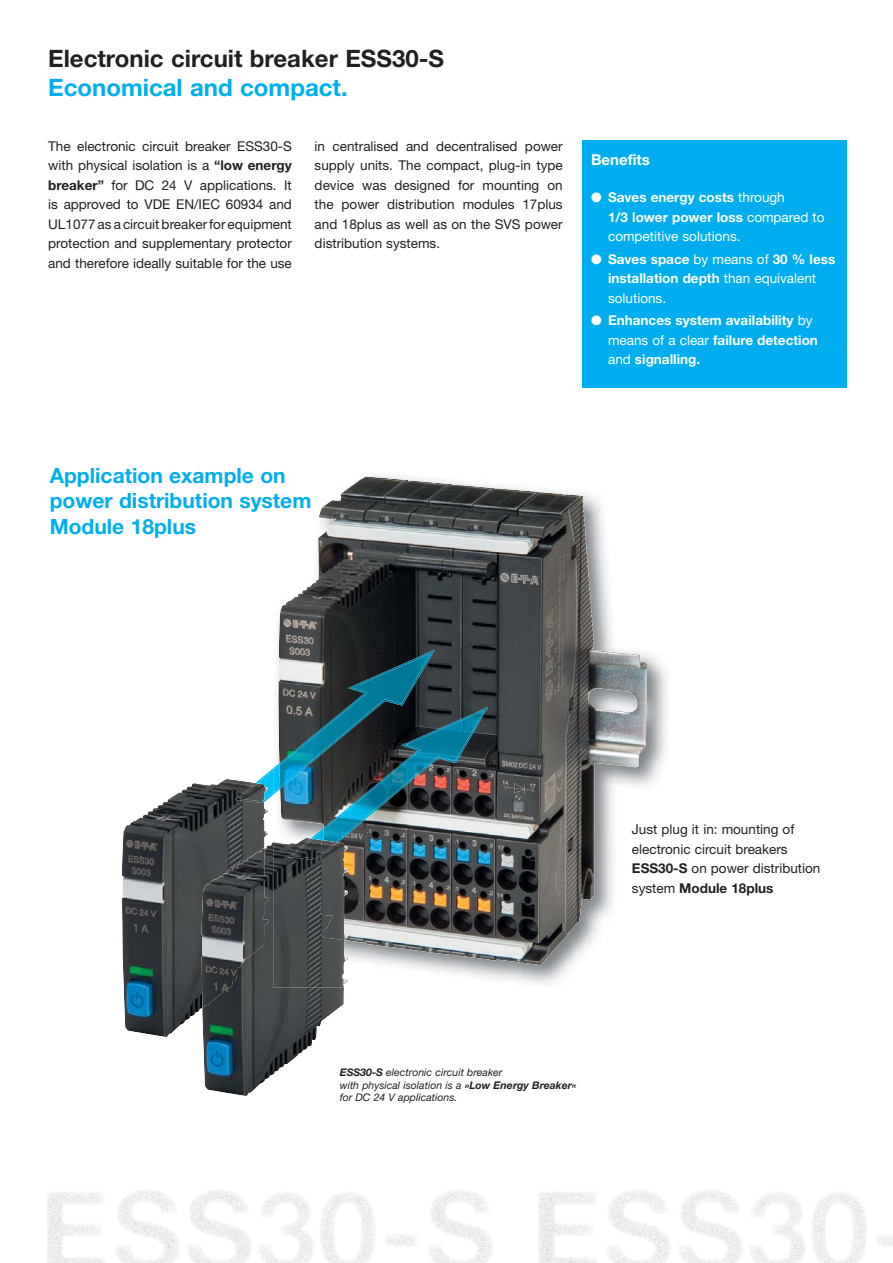
<style>
.page{position:relative;width:893px;height:1263px;background:#fff}
.page>*{position:absolute;margin:0;border:0;box-sizing:border-box;transform-origin:0 0}
.t1{font:700 24px "Helvetica Neue LT";color:#231f20}
.t2{font:700 24px "Helvetica Neue LT";color:#00aeef}
.t3{font:700 21px/25.2px "Helvetica Neue LT";color:#00aeef}
.t4{font:700 15px "Helvetica Neue LT";color:#fff}
.t5{font:13.5px/19.5px "Helvetica Neue LT";color:#231f20;text-align:justify}
.t6{font:700 13.5px/19.5px "Helvetica Neue LT";color:#fff}
.t7{font:13.5px/19.5px "Helvetica Neue LT";color:#fff}
.t8{font:italic 10.5px/12.6px "Helvetica Neue LT";color:#231f20}
.s1{font-weight:700}
.s2{font-weight:400}
</style>
<div class="page">
<img style="left:47px;top:1190px;width:846px;height:73px">
<img style="left:540px;top:492px;width:63px;height:31px">
<img style="left:571px;top:523px;width:96px;height:443px">
<img style="left:522px;top:929px;width:49px;height:55px">
<img style="left:632px;top:825px;width:35px;height:12px">
<img style="left:632px;top:844px;width:35px;height:10px">
<img style="left:633px;top:863px;width:34px;height:11px">
<img style="left:632px;top:884px;width:35px;height:12px">
<img style="left:278px;top:477px;width:262px;height:488px">
<svg style="left:260px;top:768px;width:13px;height:31px"></svg>
<img style="left:273px;top:763px;width:7px;height:32px">
<img style="left:279px;top:650px;width:156px;height:139px">
<img style="left:324px;top:707px;width:164px;height:135px">
<img style="left:122px;top:779px;width:146px;height:258px">
<img style="left:264px;top:783px;width:4px;height:18px">
<img style="left:235px;top:783px;width:29px;height:20px">
<img style="left:202px;top:842px;width:142px;height:254px">
<img style="left:273px;top:838px;width:75px;height:149px">
<img style="left:321px;top:842px;width:27px;height:98px">
<img style="left:321px;top:840px;width:15px;height:2px">
<img style="left:288px;top:838px;width:33px;height:22px">
<img style="left:321px;top:842px;width:17px;height:15px">
<img style="left:201px;top:848px;width:68px;height:160px">
<svg style="left:311px;top:828px;width:13px;height:13px"></svg>
<div style="left:582px;top:140px;width:265px;height:248px;background:#00aeef"></div>
<h1 class="t1" style="left:48px;top:50px;width:397px">Electronic circuit breaker ESS30-S</h1>
<h1 class="t2" style="left:48px;top:79px;width:301px">Economical and compact.</h1>
<p class="t5" style="left:48px;top:138px;width:245px">The electronic circuit breaker ESS30-S with physical isolation is a <span class="s1">“low energy breaker”</span> for DC 24 V applications. It is approved to VDE EN/IEC 60934 and UL1077 as a circuit breaker for equipment protection and supplementary protector and therefore ideally suitable for the use</p>
<p class="t5" style="left:315px;top:138px;width:250px">in centralised and decentralised power supply units. The compact, plug-in type device was designed for mounting on the power distribution modules 17plus and 18plus as well as on the SVS power distribution systems.</p>
<p class="t4" style="left:591px;top:154px;width:60px">Benefits</p>
<p class="t7" style="left:608px;top:189px;width:218px;text-indent:-17px">● <span class="s1">Saves energy costs</span> through<br><span class="s1">1/3 lower power loss</span> compared to competitive solutions.</p>
<p class="t6" style="left:608px;top:251px;width:229px;text-indent:-17px">● Saves space <span class="s2">by means of</span> 30 % less installation depth <span class="s2">than equivalent solutions.</span></p>
<p class="t6" style="left:608px;top:312px;width:211px;text-indent:-17px">● Enhances system availability <span class="s2">by means of a clear</span> failure detection <span class="s2">and</span> signalling.</p>
<h2 class="t3" style="left:50px;top:466px;width:263px">Application example on power distribution system<br>Module 18plus</h2>
<p class="t5" style="left:632px;top:821px;width:190px;text-align:left">Just plug it in: mounting of electronic circuit breakers<br><span class="s1">ESS30-S</span> on power distribution system <span class="s1">Module 18plus</span></p>
<p class="t8" style="left:340px;top:1068px;width:238px"><span class="s1">ESS30-S</span> electronic circuit breaker<br>with physical isolation is a <span class="s1">»Low Energy Breaker« </span>for DC 24 V applications.</p>
</div>
